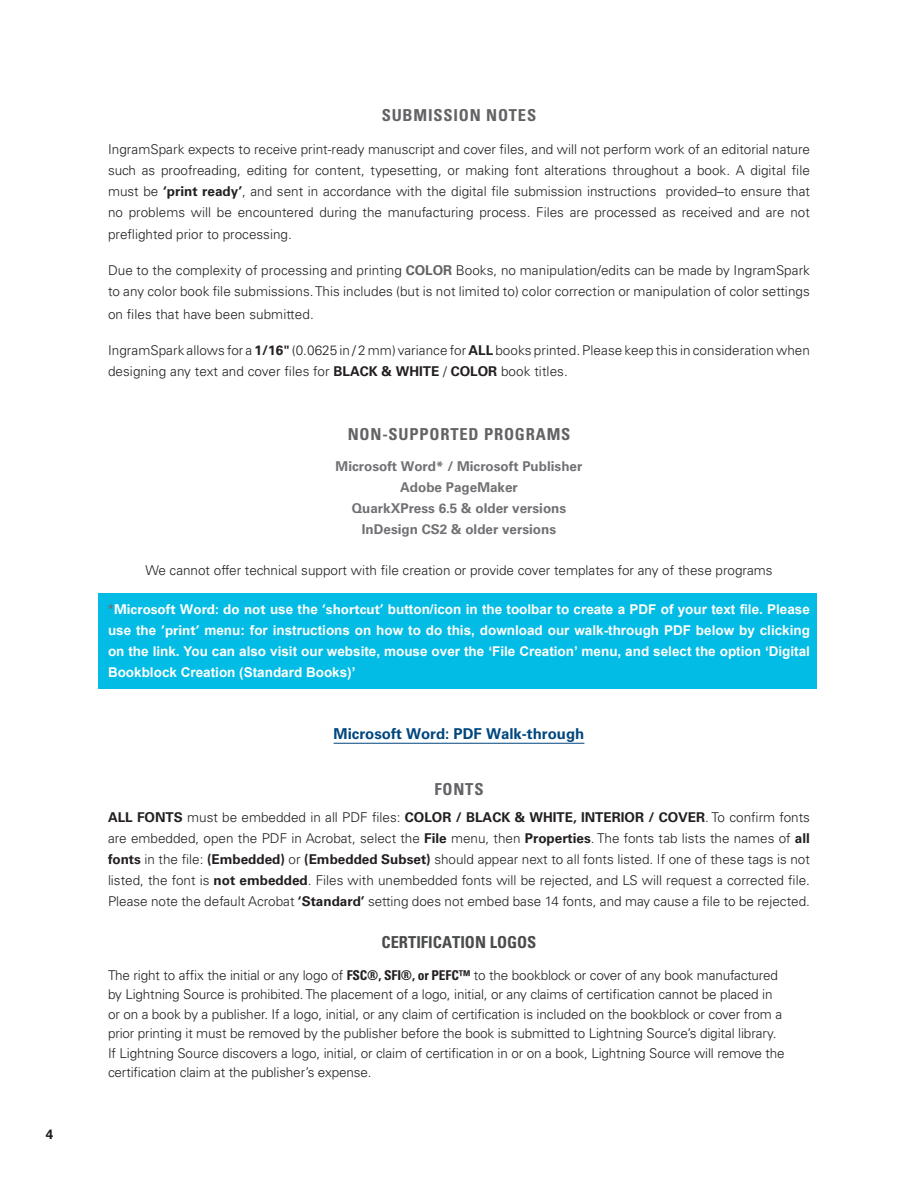
<style>
.page{position:relative;width:918px;height:1188px;background:#fff}
.page>*{position:absolute;margin:0;border:0;box-sizing:border-box;transform-origin:0 0}
.SpecificPart{font:700 condensed 16.5px "Univers";letter-spacing:.05em;color:#636366}
.Black_subhead{font:700 condensed 16.5px "Univers";color:#4b4c4d}
.t1{font:700 15px "Univers";color:#00467e}
.Body_Text{font:300 13.5px/21px "Univers";letter-spacing:.005em;color:#231f20;text-align:justify}
.Headers___Bold{font:300 13.5px/19.5px "Univers";letter-spacing:-.01em;color:#231f20}
.Body_Text-2{font:700 13.5px/21px "Arial";color:#fff;text-align:justify}
.Body_Text-3{font:700 13.5px "Univers";color:#717074}
.t2{font:700 13.5px "Univers";color:#231f20}
.s1{font-weight:700}
.s2{font-weight:700;color:#636366}
.s3{font-family:"Helvetica Neue";color:#717074}
.s4{font-family:"Univers"}
.s5{font-weight:700;font-stretch:condensed}
</style>
<div class="page">
<div style="left:98px;top:593px;width:718px;height:95px;background:#02bce5"></div>
<hr style="left:334px;top:743px;width:250px;height:1px;background:#00467e">
<p class="t2" style="left:46px;top:1127px;width:9px">4</p>
<p class="SpecificPart" style="left:382px;top:105px;width:156px">SUBMISSION NOTES</p>
<p class="Body_Text" style="left:108px;top:138px;width:704px">IngramSpark expects to receive print-ready manuscript and cover files, and will not perform work of an editorial nature such as proofreading, editing for content, typesetting, or making font alterations throughout a book. A digital file must be <span class="s1">‘print ready’</span>, and sent in accordance with the digital file submission instructions provided–to ensure that no problems will be encountered during the manufacturing process. Files are processed as received and are not</p>
<p class="Body_Text" style="left:108px;top:224px;width:186px">preflighted prior to processing.</p>
<p class="Body_Text" style="left:108px;top:260px;width:704px">Due to the complexity of processing and printing <span class="s2">COLOR</span> Books, no manipulation/edits can be made by IngramSpark to any color book file submissions. This includes (but is not limited to) color correction or manipulation of color settings</p>
<p class="Body_Text" style="left:108px;top:303px;width:207px">on files that have been submitted.</p>
<p class="Body_Text" style="left:108px;top:339px;width:704px">IngramSpark allows for a <span class="s1">1/16"</span> (0.0625 in / 2 mm) variance for <span class="s1">ALL</span> books printed. Please keep this in consideration when designing any text and cover files for <span class="s1">BLACK &amp; WHITE</span> / <span class="s1">COLOR</span> book titles.</p>
<p class="SpecificPart" style="left:348px;top:424px;width:224px">NON-SUPPORTED PROGRAMS</p>
<p class="Body_Text-3" style="left:336px;top:459px;width:248px">Microsoft Word* / Microsoft Publisher</p>
<p class="Body_Text-3" style="left:400px;top:480px;width:119px">Adobe PageMaker</p>
<p class="Body_Text-3" style="left:352px;top:501px;width:216px">QuarkXPress 6.5 &amp; older versions</p>
<p class="Body_Text-3" style="left:362px;top:522px;width:196px">InDesign CS2 &amp; older versions</p>
<p class="Body_Text" style="left:145px;top:559px;width:629px">We cannot offer technical support with file creation or provide cover templates for any of these programs</p>
<p class="Body_Text-2" style="left:108px;top:599px;width:704px"><span class="s3">*</span><span class="s4">Microsoft Word: do not</span> use the <span class="s4">‘shortcut’</span> button/icon in the toolbar to create a PDF of your text file. Please use the <span class="s4">‘print’</span> menu: for instructions on how to do this, download our walk-through PDF below by clicking on the link. You can also visit our website, mouse over the ‘File Creation’ menu, and select the option ‘Digital Bookblock Creation (Standard Books)’</p>
<p class="t1" style="left:334px;top:725px;width:252px">Microsoft Word: PDF Walk-through</p>
<p class="SpecificPart" style="left:434px;top:779px;width:51px">FONTS</p>
<p class="Body_Text" style="left:108px;top:807px;width:704px"><span class="s1">ALL FONTS</span> must be embedded in all PDF files: <span class="s1">COLOR / BLACK &amp; WHITE, INTERIOR / COVER</span>. To confirm fonts are embedded, open the PDF in Acrobat, select the <span class="s1">File</span> menu, then <span class="s1">Properties</span>. The fonts tab lists the names of <span class="s1">all fonts</span> in the file: <span class="s1">(Embedded)</span> or <span class="s1">(Embedded Subset)</span> should appear next to all fonts listed. If one of these tags is not listed, the font is <span class="s1">not embedded</span>. Files with unembedded fonts will be rejected, and LS will request a corrected file.<br>Please note the default Acrobat <span class="s1">‘Standard’</span> setting does not embed base 14 fonts, and may cause a file to be rejected.</p>
<p class="Black_subhead" style="left:382px;top:932px;width:156px">CERTIFICATION LOGOS</p>
<p class="Headers___Bold" style="left:108px;top:965px;width:678px">The right to affix the initial or any logo of <span class="s5">FSC®, SFI®, or PEFC™</span> to the bookblock or cover of any book manufactured by Lightning Source is prohibited. The placement of a logo, initial, or any claims of certification cannot be placed in or on a book by a publisher. If a logo, initial, or any claim of certification is included on the bookblock or cover from a prior printing it must be removed by the publisher before the book is submitted to Lightning Source’s digital library.<br>If Lightning Source discovers a logo, initial, or claim of certification in or on a book, Lightning Source will remove the certification claim at the publisher’s expense.</p>
</div>
